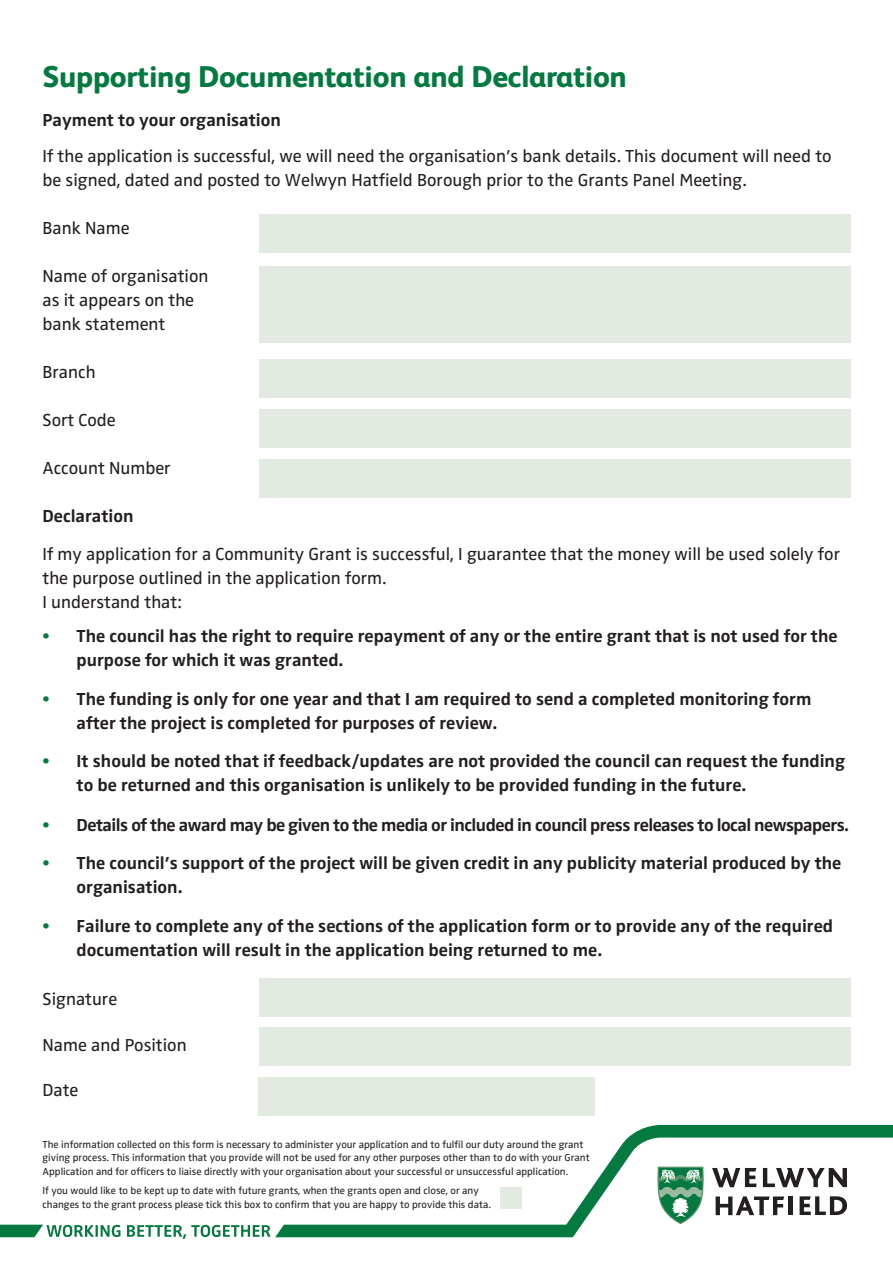
<style>
.page{position:relative;width:893px;height:1263px;background:#fff}
.page>*{position:absolute;margin:0;border:0;box-sizing:border-box;transform-origin:0 0}
.t1{font:800 30px "FS Albert";letter-spacing:-.01em;color:#047a40}
.t2{font:700 18px/24px "Zwo OT";color:#231f20}
.t3{font:18px/24px "Zwo OT";color:#231f20}
.t4{font:700 18px "Zwo OT";letter-spacing:-.03em;color:#231f20}
.t5{font:10.5px/13.5px "Zwo OT";color:#231f20}
.s1{color:#047a40}
</style>
<div class="page">
<div style="left:259px;top:215px;width:591px;height:38px;background:#e2eae1"></div>
<div style="left:259px;top:979px;width:591px;height:38px;background:#e2eae1"></div>
<div style="left:259px;top:1028px;width:591px;height:38px;background:#e2eae1"></div>
<div style="left:259px;top:1077px;width:336px;height:38px;background:#e2eae1"></div>
<div style="left:259px;top:359px;width:591px;height:39px;background:#e2eae1"></div>
<div style="left:259px;top:409px;width:591px;height:39px;background:#e2eae1"></div>
<div style="left:259px;top:459px;width:591px;height:38px;background:#e2eae1"></div>
<div style="left:259px;top:266px;width:591px;height:76px;background:#e2eae1"></div>
<svg style="left:275px;top:1125px;width:618px;height:112px"></svg>
<svg style="left:657px;top:1167px;width:47px;height:57px"></svg>
<svg style="left:763px;top:1168px;width:84px;height:19px"></svg>
<hr style="left:789px;top:1196px;width:4px;height:19px;background:#231f20">
<svg style="left:800px;top:1196px;width:47px;height:19px"></svg>
<svg style="left:712px;top:1168px;width:44px;height:19px"></svg>
<svg style="left:716px;top:1196px;width:68px;height:19px"></svg>
<svg style="left:0;top:1225px;width:270px;height:14px"></svg>
<h1 class="t1" style="left:43px;top:55px;width:586px">Supporting Documentation and Declaration</h1>
<p class="t2" style="left:43px;top:108px;width:240px">Payment to your organisation</p>
<p class="t3" style="left:43px;top:144px;width:791px">If the application is successful, we will need the organisation’s bank details. This document will need to be signed, dated and posted to Welwyn Hatfield Borough prior to the Grants Panel Meeting.</p>
<p class="t3" style="left:43px;top:216px;width:89px">Bank Name</p>
<p class="t3" style="left:43px;top:264px;width:167px">Name of organisation as it appears on the bank statement</p>
<p class="t3" style="left:43px;top:360px;width:55px">Branch</p>
<p class="t3" style="left:43px;top:408px;width:75px">Sort Code</p>
<p class="t3" style="left:43px;top:456px;width:130px">Account Number</p>
<p class="t2" style="left:43px;top:504px;width:93px">Declaration</p>
<p class="t3" style="left:43px;top:543px;width:799px">If my application for a Community Grant is successful, I guarantee that the money will be used solely for the purpose outlined in the application form.<br>I understand that:</p>
<p class="t2" style="left:77px;top:624px;width:763px;text-indent:-34px"><span class="s1">•</span> The council has the right to require repayment of any or the entire grant that is not used for the purpose for which it was granted.</p>
<p class="t2" style="left:77px;top:687px;width:736px;text-indent:-34px"><span class="s1">•</span> The funding is only for one year and that I am required to send a completed monitoring form after the project is completed for purposes of review.</p>
<p class="t2" style="left:77px;top:749px;width:770px;text-indent:-34px"><span class="s1">•</span> It should be noted that if feedback/updates are not provided the council can request the funding to be returned and this organisation is unlikely to be provided funding in the future.</p>
<p class="t4" style="left:43px;top:814px;width:808px"><span class="s1">•</span> Details of the award may be given to the media or included in council press releases to local newspapers.</p>
<p class="t2" style="left:77px;top:851px;width:766px;text-indent:-34px"><span class="s1">•</span> The council’s support of the project will be given credit in any publicity material produced by the organisation.</p>
<p class="t2" style="left:77px;top:914px;width:758px;text-indent:-34px"><span class="s1">•</span> Failure to complete any of the sections of the application form or to provide any of the required documentation will result in the application being returned to me.</p>
<p class="t3" style="left:43px;top:987px;width:76px">Signature</p>
<p class="t3" style="left:43px;top:1033px;width:146px">Name and Position</p>
<p class="t3" style="left:43px;top:1078px;width:38px">Date</p>
<p class="t5" style="left:43px;top:1138px;width:549px">The information collected on this form is necessary to administer your application and to fulfil our duty around the grant giving process. This information that you provide will not be used for any other purposes other than to do with your Grant<br>Application and for officers to liaise directly with your organisation about your successful or unsuccessful application.</p>
<p class="t5" style="left:43px;top:1184px;width:450px">If you would like to be kept up to date with future grants, when the grants open and close, or any changes to the grant process please tick this box to confirm that you are happy to provide this data.</p>
</div>
